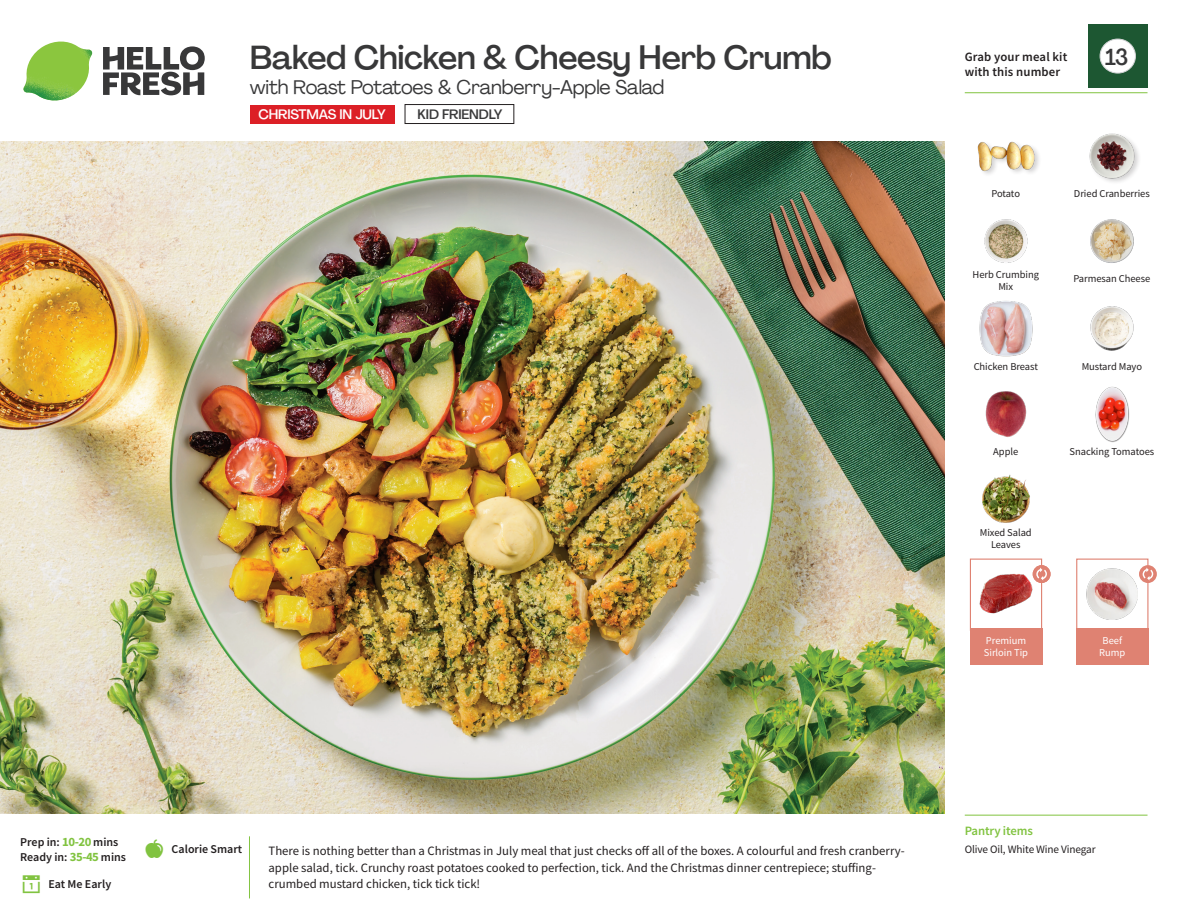
<style>
.page{position:relative;width:1188px;height:918px;background:#fff}
.page>*{position:absolute;margin:0;border:0;box-sizing:border-box;transform-origin:0 0}
._15_Titel_UK{font:500 33px "Agrandir";letter-spacing:-.015em;color:#383839}
._002_Label_Nr{font:500 22.8px "Agrandir";color:#383839;scale:.94 1}
._15_Titel_UK-2{font:19.5px "Agrandir";letter-spacing:-.01em;color:#383839}
.t1{font:500 13.5px "Agrandir";letter-spacing:-.01em;color:#fff}
.t2{font:500 13.5px "Agrandir";letter-spacing:-.01em;color:#383839}
.Step_6_Text_AU{font:12.75px/16.5px "Source Sans Pro";color:#231f20}
.t3{font:600 12.75px/15px "Source Sans Pro";letter-spacing:.01em;color:#231f20}
._04_Headers_Front{font:600 12.75px "Source Sans Pro";letter-spacing:-.01em;color:#81c340}
._04_Intro{font:600 12px "Source Sans Pro";color:#231f20}
._05_Pantry{font:11.25px "Source Sans Pro";letter-spacing:-.01em;color:#231f20}
._18_FRONT_ingredients{font:10.5px/12px "Source Sans Pro";letter-spacing:-.005em;color:#231f20;text-align:center}
._18_FRONT_ingredients-2{font:10.5px/12px "Source Sans Pro";letter-spacing:-.005em;color:#fff;text-align:center}
.s1{font-weight:700;font-size:12.75px;color:#81c340}
</style>
<div class="page">
<svg style="left:103px;top:46px;width:102px;height:49px"></svg>
<img style="left:23px;top:42px;width:69px;height:59px">
<img style="left:0;top:142px;width:945px;height:672px">
<div style="left:1076px;top:559px;width:72px;height:72px;border:1px solid #df8272"></div>
<div style="left:1076px;top:628px;width:72px;height:37px;background:#df8272"></div>
<div style="left:970px;top:628px;width:72px;height:37px;background:#df8272"></div>
<img style="left:1086px;top:568px;width:51px;height:51px">
<div style="left:970px;top:559px;width:72px;height:72px;border:1px solid #df8272"></div>
<img style="left:979px;top:568px;width:56px;height:46px">
<svg style="left:1139px;top:565px;width:18px;height:18px"></svg>
<svg style="left:1143px;top:568px;width:10px;height:13px"></svg>
<div style="left:1033px;top:565px;width:18px;height:18px;background:#df8272;border-radius:50%"></div>
<svg style="left:1036px;top:568px;width:11px;height:13px"></svg>
<div style="left:405px;top:104px;width:109px;height:20px;border:1px solid #231f20"></div>
<div style="left:250px;top:105px;width:144px;height:19px;background:#dc1f26"></div>
<img style="left:1090px;top:306px;width:44px;height:45px">
<img style="left:1095px;top:386px;width:35px;height:57px">
<img style="left:985px;top:391px;width:42px;height:46px">
<img style="left:982px;top:474px;width:48px;height:49px">
<img style="left:979px;top:301px;width:54px;height:56px">
<img style="left:984px;top:219px;width:44px;height:44px">
<img style="left:1090px;top:219px;width:44px;height:44px">
<div style="left:977px;top:141px;width:65px;height:37px;background:#231f20;opacity:.2"></div>
<img style="left:977px;top:141px;width:57px;height:37px">
<img style="left:1089px;top:133px;width:50px;height:49px">
<hr style="left:965px;top:815px;width:183px;height:1px;background:#81c340">
<hr style="left:965px;top:92px;width:183px;height:1px;background:#81c340">
<div style="left:1088px;top:24px;width:60px;height:64px;background:#1d5732"></div>
<div style="left:1100px;top:39px;width:35px;height:34px;background:#fff;border-radius:50%"></div>
<div style="left:1100px;top:39px;width:36px;height:34px;border:1px solid #d1d2d4;border-radius:50%"></div>
<p class="_15_Titel_UK" style="left:250px;top:37px;width:583px">Baked Chicken &amp; Cheesy Herb Crumb</p>
<p class="_15_Titel_UK-2" style="left:250px;top:75px;width:416px">with Roast Potatoes &amp; Cranberry-Apple Salad</p>
<p class="t1" style="left:258px;top:106px;width:129px">CHRISTMAS IN JULY</p>
<p class="t2" style="left:418px;top:106px;width:86px">KID FRIENDLY</p>
<p class="t3" style="left:965px;top:49px;width:104px">Grab your meal kit with this number</p>
<p class="_002_Label_Nr" style="left:1105px;top:43px;width:26px">13</p>
<p class="_18_FRONT_ingredients" style="left:992px;top:188px;width:30px">Potato</p>
<p class="_18_FRONT_ingredients" style="left:1074px;top:188px;width:77px">Dried Cranberries</p>
<p class="_18_FRONT_ingredients" style="left:973px;top:268px;width:68px">Herb Crumbing<br>Mix</p>
<p class="_18_FRONT_ingredients" style="left:1074px;top:273px;width:78px">Parmesan Cheese</p>
<p class="_18_FRONT_ingredients" style="left:974px;top:360px;width:66px">Chicken Breast</p>
<p class="_18_FRONT_ingredients" style="left:1082px;top:360px;width:62px">Mustard Mayo</p>
<p class="_18_FRONT_ingredients" style="left:993px;top:446px;width:27px">Apple</p>
<p class="_18_FRONT_ingredients" style="left:980px;top:526px;width:53px">Mixed Salad<br>Leaves</p>
<p class="_18_FRONT_ingredients-2" style="left:984px;top:635px;width:46px;text-align:left">Premium<br>Sirloin Tip</p>
<p class="_18_FRONT_ingredients" style="left:1070px;top:446px;width:86px">Snacking Tomatoes</p>
<p class="_18_FRONT_ingredients-2" style="left:1099px;top:635px;width:28px">Beef<br>Rump</p>
<p class="_04_Intro" style="left:20px;top:834px;width:100px">Prep in: <span class="s1">10-20</span> mins</p>
<p class="_04_Intro" style="left:20px;top:849px;width:107px">Ready in: <span class="s1">35-45</span> mins</p>
<p class="_04_Intro" style="left:48px;top:876px;width:64px">Eat Me Early</p>
<p class="_04_Intro" style="left:172px;top:841px;width:72px">Calorie Smart</p>
<p class="Step_6_Text_AU" style="left:269px;top:843px;width:638px">There is nothing better than a Christmas in July meal that just checks off all of the boxes. A colourful and fresh cranberry&shy;apple salad, tick. Crunchy roast potatoes cooked to perfection, tick. And the Christmas dinner centrepiece; stuffing&shy;crumbed mustard chicken, tick tick tick!</p>
<p class="_04_Headers_Front" style="left:965px;top:822px;width:70px">Pantry items</p>
<p class="_05_Pantry" style="left:965px;top:842px;width:133px">Olive Oil, White Wine Vinegar</p>
</div>
